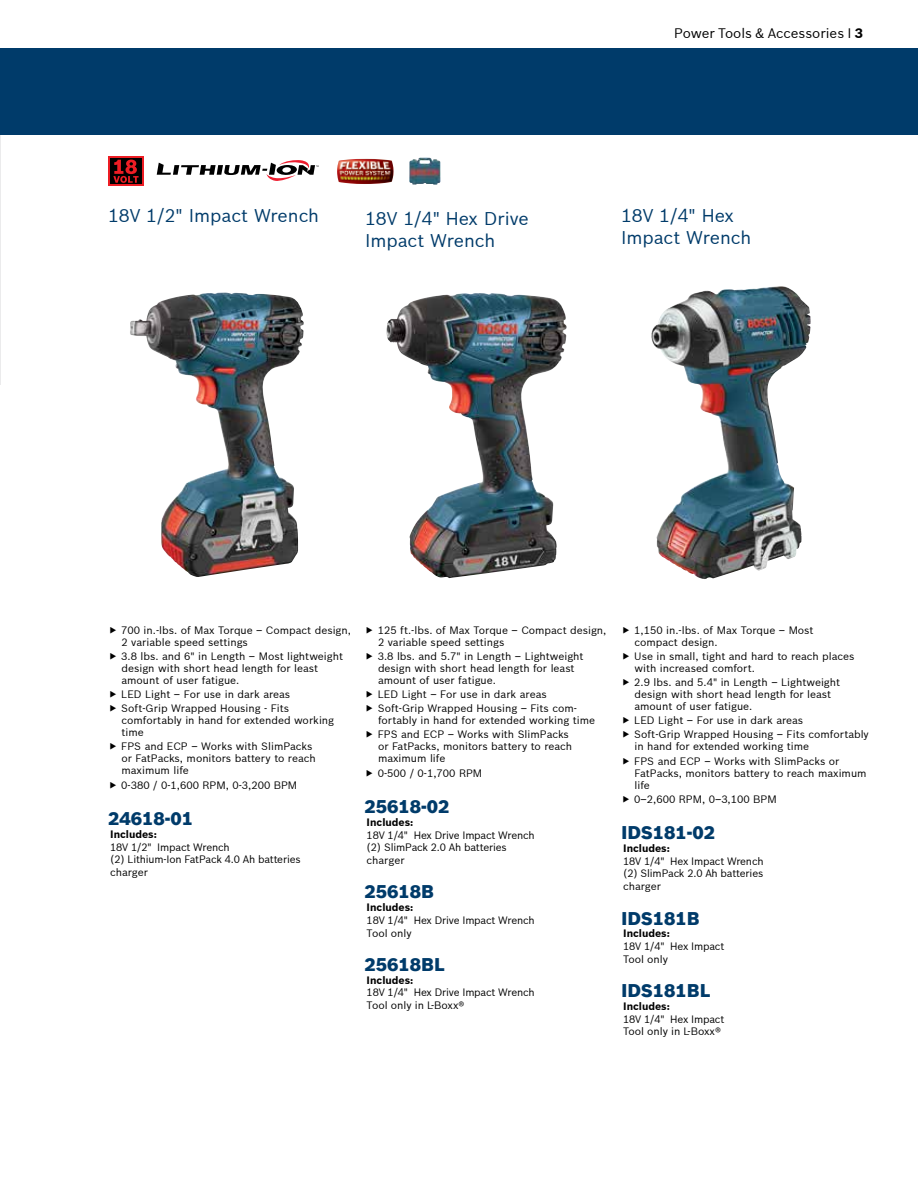
<style>
.page{position:relative;width:918px;height:1188px;background:#fff}
.page>*{position:absolute;margin:0;border:0;box-sizing:border-box;transform-origin:0 0}
.t1{font:18px/21.6px "Bosch Sans";color:#003b6a}
.t2{font:900 18px "Bosch Sans";color:#003b6a}
.t3{font:13.5px "Bosch Sans";color:#000}
.t4{font:10.5px/12px "Bosch Sans";color:#000}
.t5{font:700 10.5px "Bosch Sans";color:#000}
.s1{font-weight:700}
</style>
<div class="page">
<hr style="left:0;top:134px;width:1px;height:250px;background:#ebebec">
<div style="left:0;top:49px;width:918px;height:86px;background:#003b6a"></div>
<img style="left:130px;top:293px;width:168px;height:284px">
<img style="left:386px;top:293px;width:171px;height:285px">
<img style="left:651px;top:287px;width:156px;height:292px">
<svg style="left:157px;top:160px;width:162px;height:21px"></svg>
<img style="left:409px;top:158px;width:19px;height:27px">
<svg style="left:108px;top:157px;width:35px;height:29px"></svg>
<div style="left:110px;top:159px;width:31px;height:25px;background:#000"></div>
<svg style="left:113px;top:160px;width:26px;height:23px"></svg>
<img style="left:337px;top:159px;width:57px;height:25px">
<p class="t3" style="left:674px;top:25px;width:190px">Power Tools &amp; Accessories I <span class="s1">3</span></p>
<h1 class="t1" style="left:108px;top:205px;width:213px">18V 1/2" Impact Wrench</h1>
<h1 class="t1" style="left:365px;top:208px;width:165px">18V 1/4" Hex Drive<br>Impact Wrench</h1>
<h1 class="t1" style="left:621px;top:205px;width:132px">18V 1/4" Hex<br>Impact Wrench</h1>
<p class="t4" style="left:121px;top:624px;width:231px">700 in.-lbs. of Max Torque – Compact design,<br>2 variable speed settings</p>
<p class="t4" style="left:121px;top:650px;width:223px">3.8 lbs. and 6" in Length – Most lightweight design with short head length for least amount of user fatigue.</p>
<p class="t4" style="left:121px;top:687px;width:170px;line-height:14.1px">LED Light – For use in dark areas<br>Soft-Grip Wrapped Housing - Fits</p>
<p class="t4" style="left:122px;top:714px;width:214px">comfortably in hand for extended working time</p>
<p class="t4" style="left:121px;top:740px;width:196px">FPS and ECP – Works with SlimPacks or FatPacks, monitors battery to reach maximum life</p>
<p class="t4" style="left:121px;top:779px;width:177px">0-380 / 0-1,600 RPM, 0-3,200 BPM</p>
<h1 class="t2" style="left:108px;top:807px;width:87px">24618-01</h1>
<p class="t5" style="left:110px;top:827px;width:48px">Includes:</p>
<p class="t4" style="left:110px;top:840px;width:192px;line-height:12.8px">18V 1/2" Impact Wrench<br>(2) Lithium-Ion FatPack 4.0 Ah batteries charger</p>
<p class="t4" style="left:378px;top:624px;width:230px">125 ft.-lbs. of Max Torque – Compact design,<br>2 variable speed settings</p>
<p class="t4" style="left:378px;top:650px;width:207px">3.8 lbs. and 5.7" in Length – Lightweight design with short head length for least amount of user fatigue.</p>
<p class="t4" style="left:378px;top:687px;width:201px;line-height:14.1px">LED Light – For use in dark areas<br>Soft-Grip Wrapped Housing – Fits com-</p>
<p class="t4" style="left:378px;top:713px;width:219px;line-height:14.1px">fortably in hand for extended working time<br>FPS and ECP – Works with SlimPacks</p>
<p class="t4" style="left:378px;top:740px;width:196px">or FatPacks, monitors battery to reach maximum life</p>
<p class="t4" style="left:378px;top:767px;width:106px">0-500 / 0-1,700 RPM</p>
<h1 class="t2" style="left:364px;top:795px;width:87px">25618-02</h1>
<p class="t5" style="left:367px;top:815px;width:48px">Includes:</p>
<p class="t4" style="left:367px;top:828px;width:170px;line-height:12.8px">18V 1/4" Hex Drive Impact Wrench (2) SlimPack 2.0 Ah batteries charger</p>
<h1 class="t2" style="left:364px;top:881px;width:71px">25618B</h1>
<p class="t5" style="left:367px;top:901px;width:48px">Includes:</p>
<p class="t4" style="left:367px;top:914px;width:170px;line-height:12.8px">18V 1/4" Hex Drive Impact Wrench<br>Tool only</p>
<h1 class="t2" style="left:364px;top:953px;width:82px">25618BL</h1>
<p class="t5" style="left:367px;top:973px;width:48px">Includes:</p>
<p class="t4" style="left:367px;top:986px;width:170px;line-height:12.8px">18V 1/4" Hex Drive Impact Wrench<br>Tool only in L-Boxx®</p>
<p class="t4" style="left:634px;top:624px;width:181px">1,150 in.-lbs. of Max Torque – Most compact design.</p>
<p class="t4" style="left:634px;top:650px;width:222px">Use in small, tight and hard to reach places with increased comfort.</p>
<p class="t4" style="left:634px;top:676px;width:207px">2.9 lbs. and 5.4" in Length – Lightweight design with short head length for least amount of user fatigue.</p>
<p class="t4" style="left:634px;top:713px;width:236px;line-height:14.1px">LED Light – For use in dark areas<br>Soft-Grip Wrapped Housing – Fits comfortably</p>
<p class="t4" style="left:634px;top:739px;width:207px;line-height:14.1px">in hand for extended working time<br>FPS and ECP – Works with SlimPacks or</p>
<p class="t4" style="left:635px;top:767px;width:234px">FatPacks, monitors battery to reach maximum life</p>
<p class="t4" style="left:634px;top:793px;width:144px">0–2,600 RPM, 0–3,100 BPM</p>
<h1 class="t2" style="left:621px;top:821px;width:96px">IDS181-02</h1>
<p class="t5" style="left:623px;top:842px;width:48px">Includes:</p>
<p class="t4" style="left:623px;top:854px;width:142px;line-height:12.8px;text-align:justify">18V 1/4" Hex Impact Wrench (2) SlimPack 2.0 Ah batteries charger</p>
<h1 class="t2" style="left:621px;top:907px;width:80px">IDS181B</h1>
<p class="t5" style="left:623px;top:927px;width:48px">Includes:</p>
<p class="t4" style="left:623px;top:940px;width:103px;line-height:12.8px">18V 1/4" Hex Impact<br>Tool only</p>
<h1 class="t2" style="left:621px;top:979px;width:91px">IDS181BL</h1>
<p class="t5" style="left:623px;top:1000px;width:48px">Includes:</p>
<p class="t4" style="left:623px;top:1012px;width:103px;line-height:12.8px">18V 1/4" Hex Impact<br>Tool only in L-Boxx®</p>
</div>
